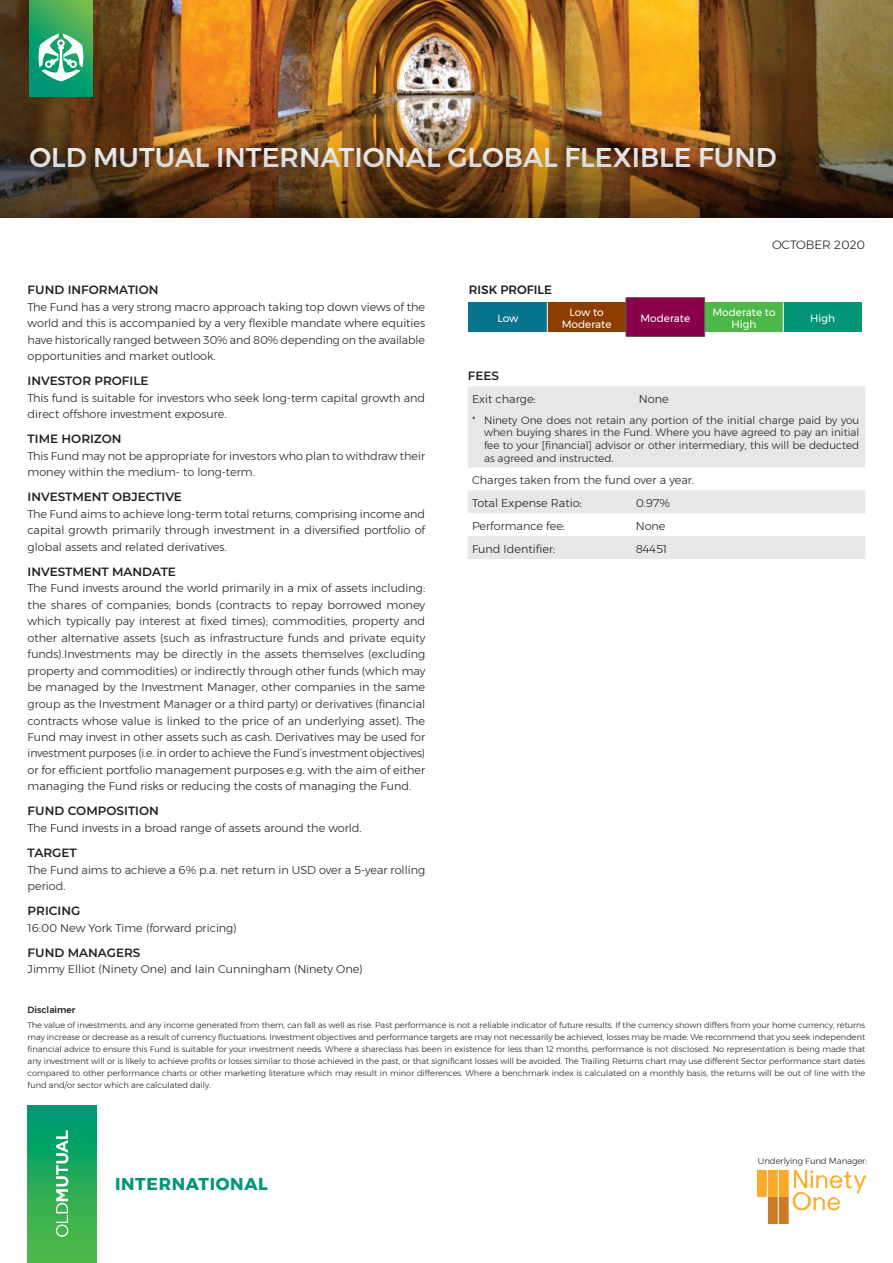
<style>
.page{position:relative;width:893px;height:1263px;background:#fff}
.page>*{position:absolute;margin:0;border:0;box-sizing:border-box;transform-origin:0 0}
.t1{font:500 27px "Montserrat";color:#fff}
.t2{font:700 17.1px "Montserrat";letter-spacing:.04em;color:#009676}
.t3{font:600 12px "Montserrat";color:#231f20}
.t4{font:500 12px "Montserrat";color:#231f20}
.t5{font:300 12px "Montserrat";color:#231f20}
.t6{font:300 11.25px/16.5px "Montserrat";color:#231f20}
.t7{font:300 10.5px/12.6px "Montserrat";color:#231f20;text-align:justify}
.t8{font:10.5px/12px "Montserrat";color:#fff;text-align:center}
.t9{font:500 9px "Montserrat";color:#231f20}
.t10{font:300 8.55px "Montserrat";letter-spacing:-.01em;color:#231f20}
.t11{font:300 8.25px/12px "Montserrat";color:#231f20;text-align:justify}
</style>
<div class="page">
<img style="left:0;top:0;width:893px;height:136px">
<svg style="left:29px;top:0;width:64px;height:96px;background:#2ca663"></svg>
<svg style="left:39px;top:34px;width:44px;height:47px"></svg>
<svg style="left:0;top:136px;width:893px;height:82px;background:#5d3b18"></svg>
<div style="left:469px;top:302px;width:78px;height:30px;background:#08738c"></div>
<div style="left:547px;top:302px;width:79px;height:30px;background:#8d3d00"></div>
<div style="left:705px;top:302px;width:78px;height:30px;background:#4cb848"></div>
<div style="left:783px;top:302px;width:79px;height:30px;background:#009676"></div>
<hr style="left:783px;top:302px;width:1px;height:30px;background:#fff">
<hr style="left:547px;top:302px;width:1px;height:30px;background:#fff">
<hr style="left:626px;top:297px;width:79px;height:1px;background:#57585a">
<div style="left:626px;top:298px;width:79px;height:38px;background:#8b004a"></div>
<hr style="left:626px;top:336px;width:79px;height:1px;background:#57585a">
<img style="left:758px;top:1170px;width:107px;height:54px">
<div style="left:28px;top:1106px;width:69px;height:157px;background:linear-gradient(to bottom,#009971,#56bc43)"></div>
<svg style="left:56px;top:1130px;width:12px;height:107px"></svg>
<svg style="left:468px;top:386px;width:397px;height:173px;fill:#e6e7e9"></svg>
<h1 class="t1" style="left:29px;top:136px;width:749px">OLD MUTUAL INTERNATIONAL GLOBAL FLEXIBLE FUND</h1>
<p class="t3" style="left:28px;top:282px;width:132px">FUND INFORMATION</p>
<p class="t6" style="left:28px;top:298px;width:399px;text-align:justify">The Fund has a very strong macro approach taking top down views of the world and this is accompanied by a very flexible mandate where equities have historically ranged between 30% and 80% depending on the available opportunities and market outlook.</p>
<p class="t3" style="left:28px;top:373px;width:122px">INVESTOR PROFILE</p>
<p class="t6" style="left:28px;top:389px;width:399px">This fund is suitable for investors who seek long-term capital growth and direct offshore investment exposure.</p>
<p class="t3" style="left:28px;top:431px;width:95px">TIME HORIZON</p>
<p class="t6" style="left:28px;top:447px;width:399px">This Fund may not be appropriate for investors who plan to withdraw their money within the medium- to long-term.</p>
<p class="t3" style="left:28px;top:489px;width:156px">INVESTMENT OBJECTIVE</p>
<p class="t6" style="left:28px;top:505px;width:399px;text-align:justify">The Fund aims to achieve long-term total returns, comprising income and capital growth primarily through investment in a diversified portfolio of global assets and related derivatives.</p>
<p class="t3" style="left:28px;top:563px;width:150px">INVESTMENT MANDATE</p>
<p class="t6" style="left:28px;top:580px;width:399px;text-align:justify">The Fund invests around the world primarily in a mix of assets including: the shares of companies; bonds (contracts to repay borrowed money which typically pay interest at fixed times); commodities, property and other alternative assets (such as infrastructure funds and private equity funds).Investments may be directly in the assets themselves (excluding property and commodities) or indirectly through other funds (which may be managed by the Investment Manager, other companies in the same group as the Investment Manager or a third party) or derivatives (financial contracts whose value is linked to the price of an underlying asset). The Fund may invest in other assets such as cash. Derivatives may be used for investment purposes (i.e. in order to achieve the Fund’s investment objectives) or for efficient portfolio management purposes e.g. with the aim of either managing the Fund risks or reducing the costs of managing the Fund.</p>
<p class="t3" style="left:28px;top:803px;width:133px">FUND COMPOSITION</p>
<p class="t6" style="left:28px;top:819px;width:336px">The Fund invests in a broad range of assets around the world.</p>
<p class="t3" style="left:28px;top:844px;width:51px">TARGET</p>
<p class="t6" style="left:28px;top:861px;width:399px">The Fund aims to achieve a 6% p.a. net return in USD over a 5-year rolling period.</p>
<p class="t3" style="left:28px;top:902px;width:54px">PRICING</p>
<p class="t6" style="left:28px;top:919px;width:211px">16:00 New York Time (forward pricing)</p>
<p class="t3" style="left:28px;top:944px;width:114px">FUND MANAGERS</p>
<p class="t6" style="left:28px;top:960px;width:337px">Jimmy Elliot (Ninety One) and Iain Cunningham (Ninety One)</p>
<p class="t5" style="left:772px;top:236px;width:95px">OCTOBER 2020</p>
<p class="t4" style="left:469px;top:280px;width:85px">RISK PROFILE</p>
<p class="t8" style="left:497px;top:312px;width:23px">Low</p>
<p class="t8" style="left:562px;top:306px;width:51px">Low to<br>Moderate</p>
<p class="t8" style="left:640px;top:312px;width:51px">Moderate</p>
<p class="t8" style="left:712px;top:306px;width:65px">Moderate to<br>High</p>
<p class="t8" style="left:810px;top:312px;width:26px">High</p>
<p class="t3" style="left:468px;top:368px;width:33px">FEES</p>
<p class="t6" style="left:472px;top:391px;width:65px">Exit charge:</p>
<p class="t6" style="left:639px;top:391px;width:31px">None</p>
<p class="t7" style="left:484px;top:413px;width:377px;text-indent:-12px">* Ninety One does not retain any portion of the initial charge paid by you when buying shares in the Fund. Where you have agreed to pay an initial fee to your [financial] advisor or other intermediary, this will be deducted as agreed and instructed.</p>
<p class="t6" style="left:472px;top:469px;width:224px;line-height:23px">Charges taken from the fund over a year.<br>Total Expense Ratio:</p>
<p class="t6" style="left:636px;top:495px;width:36px">0.97%</p>
<p class="t6" style="left:472px;top:518px;width:95px">Performance fee:</p>
<p class="t6" style="left:636px;top:518px;width:31px">None</p>
<p class="t6" style="left:472px;top:541px;width:85px">Fund Identifier:</p>
<p class="t6" style="left:636px;top:541px;width:33px">84451</p>
<p class="t9" style="left:28px;top:1003px;width:49px">Disclaimer</p>
<p class="t11" style="left:28px;top:1018px;width:839px">The value of investments, and any income generated from them, can fall as well as rise. Past performance is not a reliable indicator of future results. If the currency shown differs from your home currency, returns may increase or decrease as a result of currency fluctuations. Investment objectives and performance targets are may not necessarily be achieved, losses may be made. We recommend that you seek independent financial advice to ensure this Fund is suitable for your investment needs. Where a shareclass has been in existence for less than 12 months, performance is not disclosed. No representation is being made that any investment will or is likely to achieve profits or losses similar to those achieved in the past, or that significant losses will be avoided. The Trailing Returns chart may use different Sector performance start dates compared to other performance charts or other marketing literature which may result in minor differences. Where a benchmark index is calculated on a monthly basis, the returns will be out of line with the fund and/or sector which are calculated daily.</p>
<h2 class="t2" style="left:115px;top:1170px;width:154px">INTERNATIONAL</h2>
<p class="t10" style="left:758px;top:1154px;width:111px">Underlying Fund Manager:</p>
</div>
